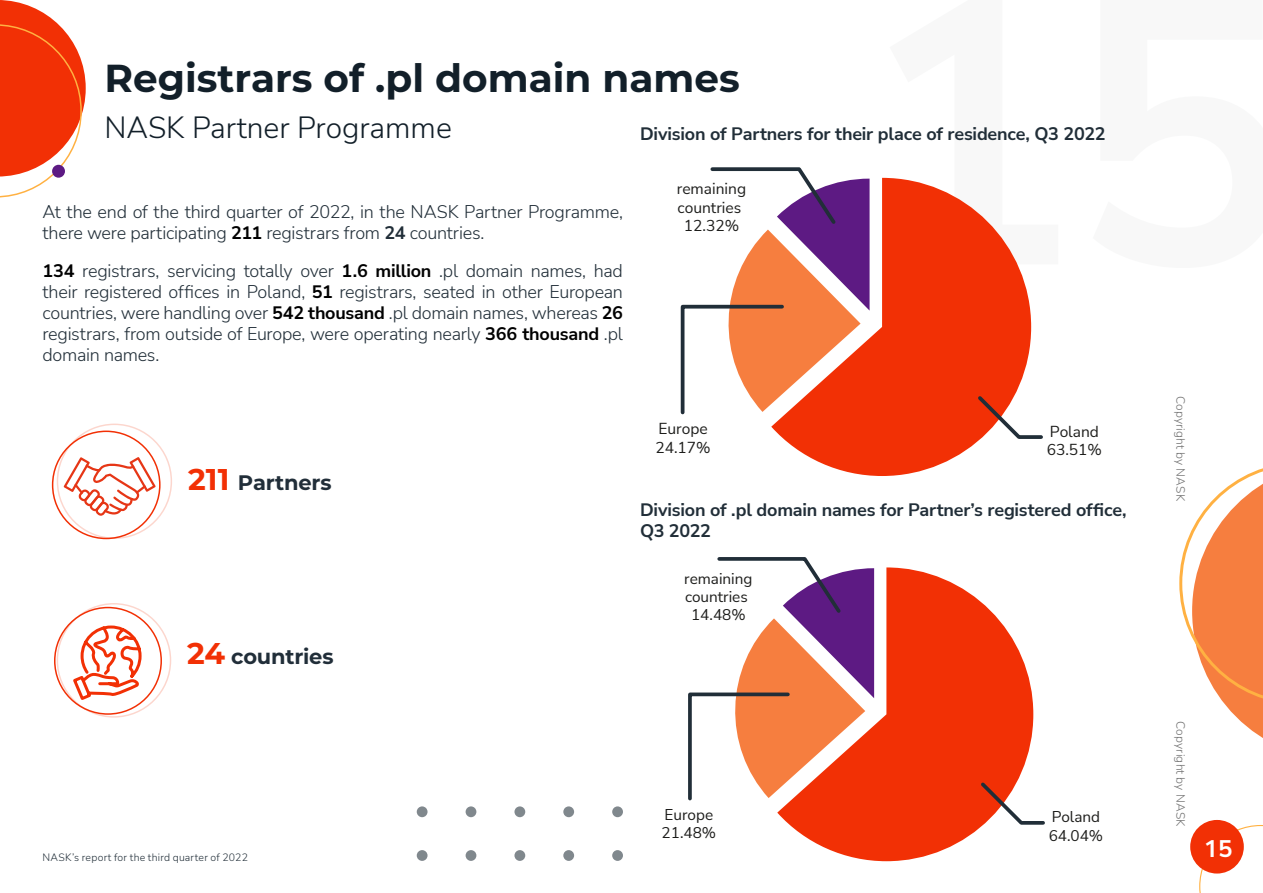
<style>
.page{position:relative;width:1263px;height:893px;background:#fff}
.page>*{position:absolute;margin:0;border:0;box-sizing:border-box;transform-origin:0 0}
.t1{font:700 39px "Montserrat";color:#121f29}
.t2{font:300 30px "Nunito Sans";color:#121f29}
.t3{font:700 24px "Nunito Sans";color:#fff}
.t4{font:700 21px "Montserrat";letter-spacing:-.01em;color:#212e39}
.t5{font:300 18px/21px "Nunito Sans";letter-spacing:-.015em;color:#212e38;text-align:justify}
.t6{font:700 18px/21px "Nunito Sans";letter-spacing:-.01em;color:#212e38}
.t7{font:15.6px/18.6px "Nunito Sans";color:#1d1d1b}
.t8{font:15.3px/18.5px "Nunito Sans";color:#1d1d1b}
.t9{font:300 12px "Nunito";letter-spacing:.015em;color:#707070}
.t10{font:300 10.5px "Nunito Sans";letter-spacing:.02em;color:#212e38}
.s1{font-weight:700;color:#000}
.s2{font-weight:700}
.s3{font-size:30px;color:#f23005}
</style>
<div class="page">
<svg style="left:1199px;top:825px;width:64px;height:68px"></svg>
<div style="left:1190px;top:820px;width:54px;height:53px;background:#f23005;border-radius:50%"></div>
<div style="left:52px;top:431px;width:109px;height:108px;border:2px solid #f23005;border-radius:50%"></div>
<div style="left:57px;top:603px;width:114px;height:115px;border:2px solid #f23005;border-radius:50%"></div>
<div style="left:54px;top:607px;width:108px;height:108px;border:2px solid #f23005;border-radius:50%"></div>
<svg style="left:71px;top:624px;width:72px;height:78px"></svg>
<svg style="left:771px;top:178px;width:260px;height:298px;fill:#f23005"></svg>
<svg style="left:680px;top:167px;width:189px;height:249px"></svg>
<svg style="left:974px;top:393px;width:69px;height:48px"></svg>
<svg style="left:777px;top:567px;width:256px;height:294px;fill:#f23005"></svg>
<svg style="left:688px;top:557px;width:186px;height:245px"></svg>
<svg style="left:977px;top:779px;width:68px;height:47px"></svg>
<svg style="left:1179px;top:468px;width:84px;height:270px"></svg>
<div style="left:612px;top:850px;width:11px;height:11px;background:#80888d;border-radius:50%"></div>
<div style="left:563px;top:850px;width:11px;height:11px;background:#80888d;border-radius:50%"></div>
<div style="left:514px;top:850px;width:11px;height:11px;background:#80888d;border-radius:50%"></div>
<div style="left:466px;top:850px;width:10px;height:11px;background:#80888d;border-radius:50%"></div>
<div style="left:417px;top:850px;width:10px;height:11px;background:#80888d;border-radius:50%"></div>
<div style="left:612px;top:806px;width:11px;height:11px;background:#80888d;border-radius:50%"></div>
<svg style="left:563px;top:806px;width:11px;height:11px"></svg>
<svg style="left:514px;top:806px;width:11px;height:11px"></svg>
<div style="left:466px;top:806px;width:10px;height:11px;background:#80888d;border-radius:50%"></div>
<div style="left:417px;top:806px;width:10px;height:11px;background:#80888d;border-radius:50%"></div>
<svg style="left:64px;top:457px;width:92px;height:59px"></svg>
<svg style="left:0;top:0;width:86px;height:198px"></svg>
<div style="left:52px;top:165px;width:13px;height:13px;background:#5d1a83;border-radius:50%"></div>
<h1 class="t1" style="left:105px;top:50px;width:637px">Registrars of .pl domain names</h1>
<h2 class="t2" style="left:105px;top:107px;width:349px">NASK Partner Programme</h2>
<p class="t6" style="left:640px;top:123px;width:467px">Division of Partners for their place of residence, Q3 2022</p>
<p class="t5" style="left:43px;top:201px;width:582px">At the end of the third quarter of 2022, in the NASK Partner Programme, there were participating <span class="s1">211</span> registrars from <span class="s2">24</span> countries.</p>
<p class="t5" style="left:43px;top:260px;width:582px"><span class="s1">134</span> registrars, servicing totally over <span class="s1">1.6 million</span> .pl domain names, had</p>
<p class="t5" style="left:43px;top:281px;width:582px">their registered offices in Poland, <span class="s1">51</span> registrars, seated in other European countries, were handling over <span class="s1">542 thousand</span> .pl domain names, whereas <span class="s1">26 </span>registrars, from outside of Europe, were operating nearly <span class="s1">366 thousand</span> .pl domain names.</p>
<p class="t7" style="left:677px;top:179px;width:71px;text-align:center">remaining countries<br>12.32%</p>
<p class="t4" style="left:188px;top:467px;width:145px"><span class="s3">211</span> Partners</p>
<p class="t4" style="left:187px;top:642px;width:148px"><span class="s3">24</span> countries</p>
<p class="t7" style="left:655px;top:419px;width:57px">Europe<br>24.17%</p>
<p class="t7" style="left:1047px;top:421px;width:57px">Poland<br>63.51%</p>
<p class="t6" style="left:640px;top:498px;width:488px">Division of .pl domain names for Partner’s registered office,<br>Q3 2022</p>
<p class="t8" style="left:684px;top:568px;width:70px;text-align:center">remaining countries<br>14.48%</p>
<p class="t10" style="left:43px;top:850px;width:207px">NASK’s report for the third quarter of 2022</p>
<p class="t8" style="left:662px;top:805px;width:56px">Europe<br>21.48%</p>
<p class="t8" style="left:1049px;top:807px;width:56px">Poland<br>64.04%</p>
<p class="t9" style="left:1189px;top:396px;width:107px;rotate:90deg">Copyright by NASK</p>
<p class="t9" style="left:1189px;top:721px;width:107px;rotate:90deg">Copyright by NASK</p>
<h3 class="t3" style="left:1204px;top:831px;width:30px">15</h3>
</div>
